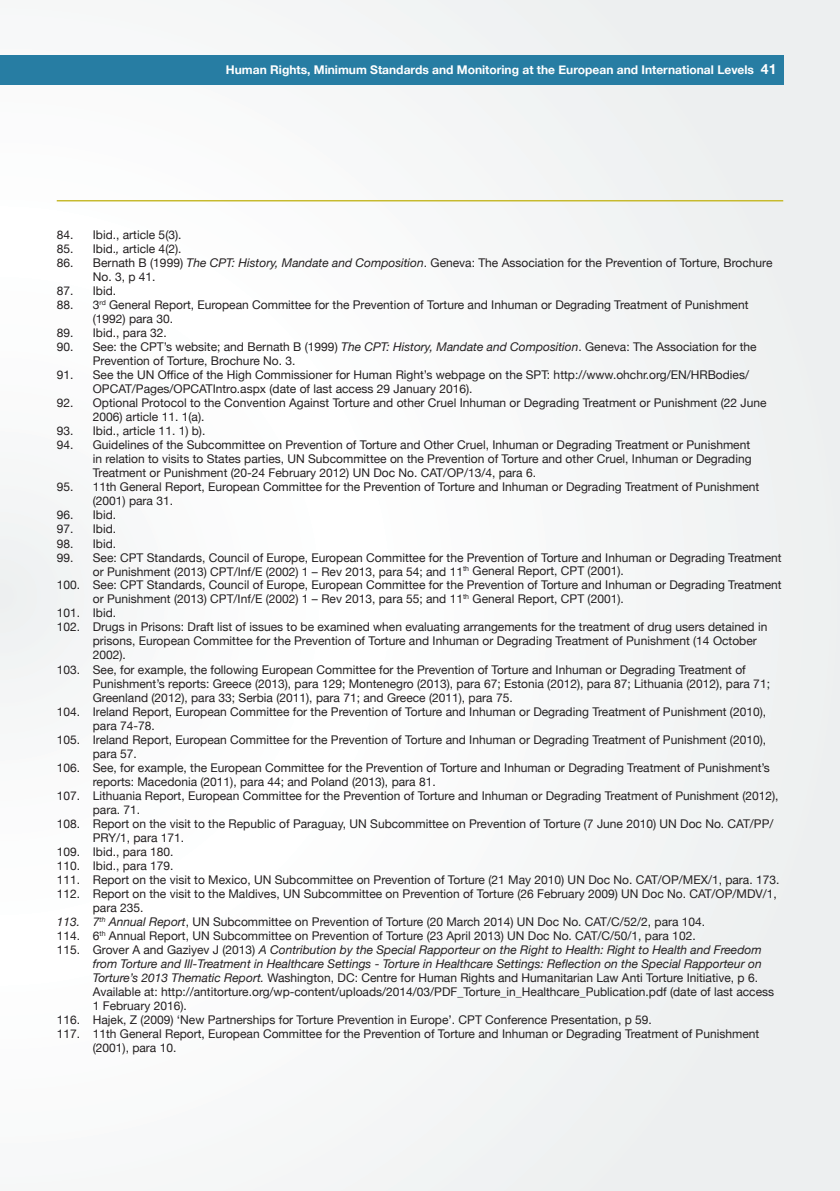
<style>
.page{position:relative;width:840px;height:1191px;background:#fff}
.page>*{position:absolute;margin:0;border:0;box-sizing:border-box;transform-origin:0 0}
.t1{font:12px/14px "Helvetica Neue";color:#231f20}
.t2{font:italic 12px "Helvetica Neue";color:#231f20}
.t3{font:700 12px "Helvetica Neue";color:#fff}
.s1{font-size:14px}
.s2{font-style:italic}
.s3{font-style:normal}
</style>
<div class="page">
<div style="left:0;top:0;width:839px;height:1191px;background:#f7f8f9"></div>
<div style="left:0;top:55px;width:782px;height:29px;background:#277da3"></div>
<hr style="left:57px;top:200px;width:725px;height:1px;background:#c7ba2e">
<p class="t3" style="left:226px;top:60px;width:551px">Human Rights, Minimum Standards and Monitoring at the European and International Levels <span class="s1">41</span></p>
<p class="t1" style="left:57px;top:229px;width:126px">84. Ibid., article 5(3).</p>
<p class="t1" style="left:57px;top:243px;width:126px">85. Ibid.<span class="s2">,</span> article 4(2).</p>
<p class="t1" style="left:93px;top:257px;width:680px;text-indent:-36px">86. Bernath B (1999) <span class="s2">The CPT: History, Mandate and Composition</span>. Geneva: The Association for the Prevention of Torture, Brochure<br>No. 3, p 41.</p>
<p class="t1" style="left:57px;top:285px;width:61px">87. Ibid.</p>
<p class="t1" style="left:93px;top:299px;width:656px;text-indent:-36px">88. 3<sup>rd</sup> General Report, European Committee for the Prevention of Torture and Inhuman or Degrading Treatment of Punishment (1992) para 30.</p>
<p class="t1" style="left:57px;top:327px;width:112px">89. Ibid., para 32.</p>
<p class="t1" style="left:93px;top:341px;width:665px;text-indent:-36px">90. See: the CPT’s website; and Bernath B (1999) <span class="s2">The CPT: History, Mandate and Composition</span>. Geneva: The Association for the<br>Prevention of Torture, Brochure No. 3.</p>
<p class="t1" style="left:93px;top:369px;width:657px;text-indent:-36px">91. See the UN Office of the High Commissioner for Human Right’s webpage on the SPT: http://www.ohchr.org/EN/HRBodies/<br>OPCAT/Pages/OPCATIntro.aspx (date of last access 29 January 2016).</p>
<p class="t1" style="left:93px;top:397px;width:675px;text-indent:-36px">92. Optional Protocol to the Convention Against Torture and other Cruel Inhuman or Degrading Treatment or Punishment (22 June<br>2006) article 11. 1(a).</p>
<p class="t1" style="left:57px;top:425px;width:150px">93. Ibid., article 11. 1) b).</p>
<p class="t1" style="left:93px;top:439px;width:660px;text-indent:-36px">94. Guidelines of the Subcommittee on Prevention of Torture and Other Cruel, Inhuman or Degrading Treatment or Punishment in relation to visits to States parties, UN Subcommittee on the Prevention of Torture and other Cruel, Inhuman or Degrading<br>Treatment or Punishment (20-24 February 2012) UN Doc No. CAT/OP/13/4, para 6.</p>
<p class="t1" style="left:93px;top:481px;width:667px;text-indent:-36px">95. 11th General Report, European Committee for the Prevention of Torture and Inhuman or Degrading Treatment of Punishment (2001) para 31.</p>
<p class="t1" style="left:57px;top:509px;width:61px">96. Ibid.</p>
<p class="t1" style="left:57px;top:523px;width:61px">97. Ibid.</p>
<p class="t1" style="left:57px;top:537px;width:61px">98. Ibid.</p>
<p class="t1" style="left:57px;top:551px;width:726px">99. See: CPT Standards, Council of Europe, European Committee for the Prevention of Torture and Inhuman or Degrading Treatment</p>
<p class="t1" style="left:93px;top:565px;width:532px">or Punishment (2013) CPT/Inf/E (2002) 1 – Rev 2013, para 54; and 11<sup>th</sup> General Report, CPT (2001).</p>
<p class="t1" style="left:57px;top:579px;width:726px">100. See: CPT Standards, Council of Europe, European Committee for the Prevention of Torture and Inhuman or Degrading Treatment</p>
<p class="t1" style="left:93px;top:593px;width:532px">or Punishment (2013) CPT/Inf/E (2002) 1 – Rev 2013, para 55; and 11<sup>th</sup> General Report, CPT (2001).</p>
<p class="t1" style="left:57px;top:607px;width:61px">101. Ibid.</p>
<p class="t1" style="left:57px;top:621px;width:711px">102. Drugs in Prisons: Draft list of issues to be examined when evaluating arrangements for the treatment of drug users detained in</p>
<p class="t1" style="left:93px;top:635px;width:665px">prisons, European Committee for the Prevention of Torture and Inhuman or Degrading Treatment of Punishment (14 October</p>
<p class="t1" style="left:93px;top:649px;width:35px">2002).</p>
<p class="t1" style="left:57px;top:663px;width:690px">103. See, for example, the following European Committee for the Prevention of Torture and Inhuman or Degrading Treatment of</p>
<p class="t1" style="left:93px;top:677px;width:678px">Punishment’s reports: Greece (2013), para 129; Montenegro (2013), para 67; Estonia (2012), para 87; Lithuania (2012), para 71;</p>
<p class="t1" style="left:93px;top:691px;width:421px">Greenland (2012), para 33; Serbia (2011), para 71; and Greece (2011), para 75.</p>
<p class="t1" style="left:57px;top:705px;width:710px">104. Ireland Report, European Committee for the Prevention of Torture and Inhuman or Degrading Treatment of Punishment (2010),</p>
<p class="t1" style="left:93px;top:719px;width:64px">para 74-78.</p>
<p class="t1" style="left:57px;top:733px;width:710px">105. Ireland Report, European Committee for the Prevention of Torture and Inhuman or Degrading Treatment of Punishment (2010),</p>
<p class="t1" style="left:93px;top:747px;width:46px">para 57.</p>
<p class="t1" style="left:57px;top:761px;width:714px">106. See, for example, the European Committee for the Prevention of Torture and Inhuman or Degrading Treatment of Punishment’s</p>
<p class="t1" style="left:93px;top:775px;width:344px">reports: Macedonia (2011), para 44; and Poland (2013), para 81.</p>
<p class="t1" style="left:57px;top:789px;width:723px">107. Lithuania Report, European Committee for the Prevention of Torture and Inhuman or Degrading Treatment of Punishment (2012),</p>
<p class="t1" style="left:93px;top:803px;width:49px">para. 71.</p>
<p class="t1" style="left:57px;top:817px;width:717px">108. Report on the visit to the Republic of Paraguay, UN Subcommittee on Prevention of Torture (7 June 2010) UN Doc No. CAT/PP/</p>
<p class="t1" style="left:93px;top:831px;width:93px">PRY/1, para 171.</p>
<p class="t1" style="left:57px;top:845px;width:118px">109. Ibid., para 180.</p>
<p class="t1" style="left:57px;top:859px;width:118px">110. Ibid., para 179.</p>
<p class="t1" style="left:57px;top:873px;width:723px">111. Report on the visit to Mexico, UN Subcommittee on Prevention of Torture (21 May 2010) UN Doc No. CAT/OP/MEX/1, para. 173.</p>
<p class="t1" style="left:57px;top:887px;width:721px">112. Report on the visit to the Maldives, UN Subcommittee on Prevention of Torture (26 February 2009) UN Doc No. CAT/OP/MDV/1,</p>
<p class="t1" style="left:93px;top:901px;width:52px">para 235.</p>
<p class="t1" style="left:57px;top:915px;width:649px"><span class="s2">113. 7</span><sup>th</sup> <span class="s2">Annual Report</span>, UN Subcommittee on Prevention of Torture (20 March 2014) UN Doc No. CAT/C/52/2, para 104.</p>
<p class="t1" style="left:57px;top:929px;width:640px">114. 6<sup>th</sup> Annual Report, UN Subcommittee on Prevention of Torture (23 April 2013) UN Doc No. CAT/C/50/1, para 102.</p>
<p class="t2" style="left:57px;top:940px;width:706px"><span class="s3">115. Grover A and Gaziyev J (2013)</span> A Contribution by the Special Rapporteur on the Right to Health: Right to Health and Freedom</p>
<p class="t2" style="left:93px;top:954px;width:670px">from Torture and Ill-Treatment in Healthcare Settings <span class="s3">-</span> Torture in Healthcare Settings: Reflection on the Special Rapporteur on</p>
<p class="t1" style="left:93px;top:971px;width:666px"><span class="s2">Torture’s 2013 Thematic Report.</span> Washington, DC: Centre for Human Rights and Humanitarian Law Anti Torture Initiative, p 6.</p>
<p class="t1" style="left:93px;top:985px;width:682px">Available at: http://antitorture.org/wp-content/uploads/2014/03/PDF_Torture_in_Healthcare_Publication.pdf (date of last access</p>
<p class="t1" style="left:93px;top:999px;width:96px">1 February 2016).</p>
<p class="t1" style="left:57px;top:1013px;width:596px">116. Hajek, Z (2009) ‘New Partnerships for Torture Prevention in Europe’. CPT Conference Presentation, p 59.</p>
<p class="t1" style="left:57px;top:1027px;width:703px">117. 11th General Report, European Committee for the Prevention of Torture and Inhuman or Degrading Treatment of Punishment</p>
<p class="t1" style="left:93px;top:1041px;width:85px">(2001), para 10.</p>
</div>
